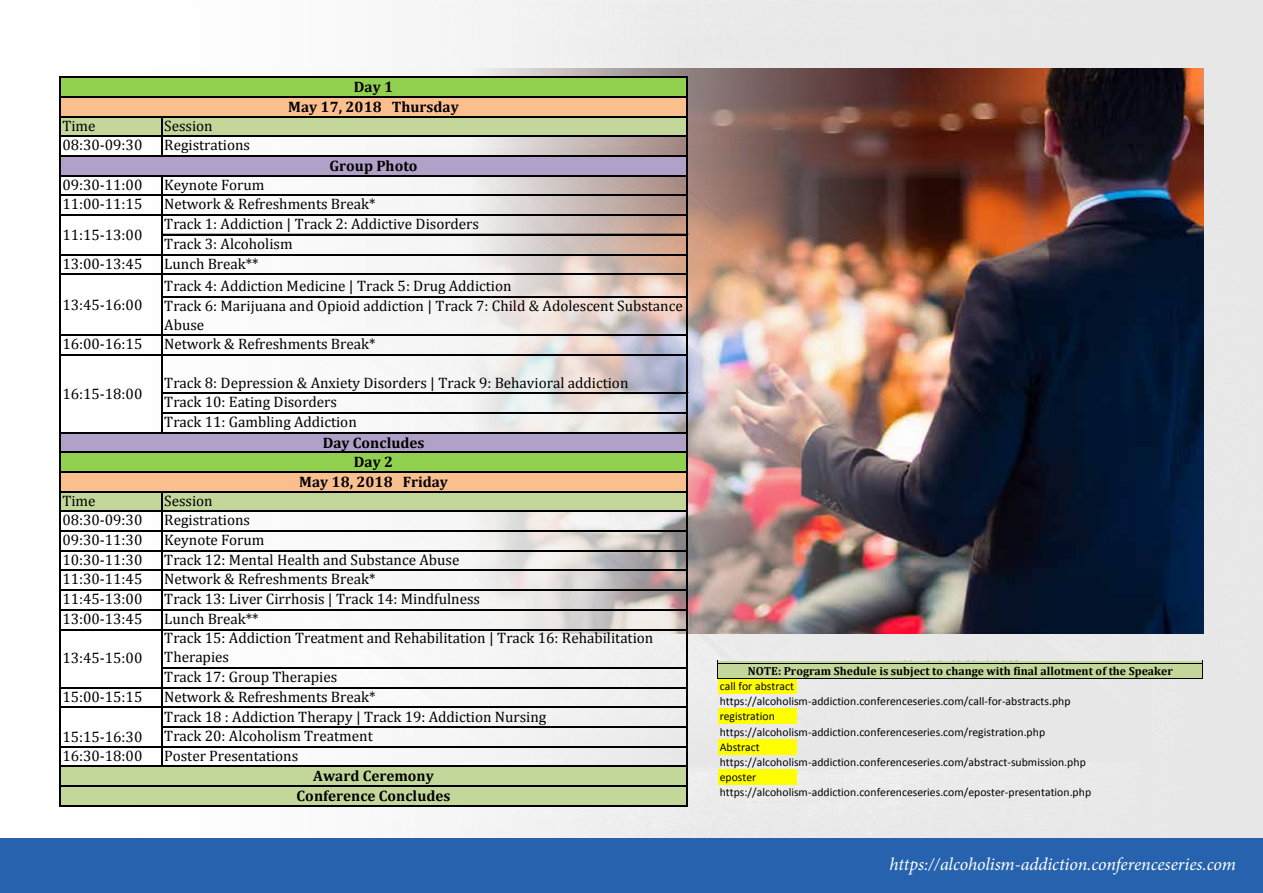
<style>
.page{position:relative;width:1263px;height:893px;background:#fff}
.page>*{position:absolute;margin:0;border:0;box-sizing:border-box;transform-origin:0 0}
.t1{font:italic 18px "Minion Pro";letter-spacing:-.005em;color:#fff}
.t2{font:15.15px/19.6px "Cambria";color:#000}
.t3{font:700 15.15px/19.6px "Cambria";color:#000;text-align:center}
.t4{font:11.7px/15.3px "Calibri";color:#000}
.t5{font:700 11.7px "Cambria";color:#000}
</style>
<div class="page">
<img style="left:0;top:0;width:1263px;height:839px">
<img style="left:156px;top:68px;width:1047px;height:566px">
<div style="left:60px;top:78px;width:627px;height:19px;background:#92d050"></div>
<div style="left:60px;top:97px;width:627px;height:20px;background:#fabf8f"></div>
<div style="left:60px;top:117px;width:627px;height:19px;background:#c4d79b"></div>
<div style="left:60px;top:156px;width:627px;height:20px;background:#b1a0c7"></div>
<div style="left:60px;top:215px;width:102px;height:40px;background:#fff"></div>
<div style="left:60px;top:432px;width:627px;height:20px;background:#b1a0c7"></div>
<div style="left:60px;top:452px;width:627px;height:20px;background:#92d050"></div>
<div style="left:60px;top:472px;width:627px;height:20px;background:#fabf8f"></div>
<div style="left:60px;top:492px;width:627px;height:19px;background:#c4d79b"></div>
<div style="left:60px;top:766px;width:627px;height:41px;background:#c4d79b"></div>
<hr style="left:161px;top:117px;width:1px;height:40px;background:#000">
<hr style="left:161px;top:176px;width:1px;height:257px;background:#000">
<hr style="left:59px;top:77px;width:1px;height:730px;background:#000">
<hr style="left:687px;top:78px;width:1px;height:729px;background:#000">
<hr style="left:161px;top:492px;width:1px;height:275px;background:#000">
<hr style="left:60px;top:77px;width:628px;height:1px;background:#000">
<hr style="left:60px;top:96px;width:628px;height:2px;background:#000">
<hr style="left:60px;top:116px;width:628px;height:1px;background:#000">
<hr style="left:60px;top:136px;width:628px;height:1px;background:#000">
<hr style="left:60px;top:155px;width:628px;height:2px;background:#000">
<hr style="left:60px;top:175px;width:628px;height:1px;background:#000">
<hr style="left:60px;top:195px;width:628px;height:1px;background:#000">
<hr style="left:60px;top:214px;width:628px;height:2px;background:#000">
<hr style="left:162px;top:234px;width:526px;height:1px;background:#000">
<hr style="left:60px;top:254px;width:628px;height:1px;background:#000">
<hr style="left:60px;top:274px;width:628px;height:1px;background:#000">
<hr style="left:162px;top:296px;width:526px;height:1px;background:#000">
<hr style="left:60px;top:335px;width:628px;height:1px;background:#000">
<hr style="left:60px;top:354px;width:628px;height:1px;background:#000">
<hr style="left:162px;top:392px;width:526px;height:1px;background:#000">
<hr style="left:162px;top:393px;width:526px;height:1px;background:#000">
<hr style="left:162px;top:412px;width:526px;height:1px;background:#000">
<hr style="left:60px;top:432px;width:628px;height:1px;background:#000">
<hr style="left:60px;top:452px;width:628px;height:1px;background:#000">
<hr style="left:60px;top:471px;width:628px;height:2px;background:#000">
<hr style="left:60px;top:491px;width:628px;height:1px;background:#000">
<hr style="left:60px;top:511px;width:628px;height:1px;background:#000">
<hr style="left:60px;top:530px;width:628px;height:2px;background:#000">
<hr style="left:60px;top:550px;width:628px;height:1px;background:#000">
<hr style="left:60px;top:570px;width:628px;height:1px;background:#000">
<hr style="left:60px;top:589px;width:628px;height:2px;background:#000">
<hr style="left:60px;top:609px;width:628px;height:1px;background:#000">
<hr style="left:60px;top:629px;width:628px;height:1px;background:#000">
<hr style="left:162px;top:667px;width:526px;height:1px;background:#000">
<hr style="left:60px;top:687px;width:628px;height:1px;background:#000">
<hr style="left:60px;top:707px;width:628px;height:1px;background:#000">
<hr style="left:162px;top:726px;width:526px;height:1px;background:#000">
<hr style="left:60px;top:746px;width:628px;height:1px;background:#000">
<hr style="left:60px;top:766px;width:628px;height:1px;background:#000">
<hr style="left:60px;top:785px;width:628px;height:2px;background:#000">
<hr style="left:60px;top:805px;width:628px;height:1px;background:#000">
<div style="left:0;top:839px;width:1263px;height:54px;background:#2762ae"></div>
<div style="left:718px;top:661px;width:485px;height:17px;background:#c4d79b"></div>
<div style="left:718px;top:678px;width:79px;height:16px;background:#ff0"></div>
<div style="left:718px;top:709px;width:79px;height:15px;background:#ff0"></div>
<div style="left:718px;top:739px;width:79px;height:15px;background:#ff0"></div>
<div style="left:718px;top:770px;width:79px;height:15px;background:#ff0"></div>
<svg style="left:717px;top:661px;width:1px;height:18px"></svg>
<svg style="left:1202px;top:661px;width:1px;height:17px"></svg>
<hr style="left:718px;top:663px;width:485px;height:1px;background:#000">
<hr style="left:718px;top:678px;width:485px;height:1px;background:#000">
<p class="t3" style="left:354px;top:77px;width:41px">Day 1</p>
<p class="t3" style="left:288px;top:96px;width:172px">May 17, 2018 Thursday</p>
<p class="t2" style="left:62px;top:116px;width:35px">Time</p>
<p class="t2" style="left:164px;top:116px;width:50px">Session</p>
<p class="t2" style="left:62px;top:135px;width:82px">08:30-09:30</p>
<p class="t2" style="left:164px;top:135px;width:87px">Registrations</p>
<p class="t2" style="left:62px;top:175px;width:82px">09:30-11:00</p>
<p class="t2" style="left:164px;top:175px;width:102px">Keynote Forum</p>
<p class="t2" style="left:62px;top:194px;width:82px">11:00-11:15</p>
<p class="t2" style="left:164px;top:194px;width:316px">Network &amp; Refreshments Break*<br>Track 1: Addiction | Track 2: Addictive Disorders<br>Track 3: Alcoholism</p>
<p class="t2" style="left:62px;top:253px;width:82px">13:00-13:45</p>
<p class="t2" style="left:164px;top:252px;width:349px;line-height:22.6px">Lunch Break**<br>Track 4: Addiction Medicine | Track 5: Drug Addiction</p>
<p class="t2" style="left:164px;top:296px;width:520px;line-height:19px">Track 6: Marijuana and Opioid addiction | Track 7: Child &amp; Adolescent Substance<br>Abuse</p>
<p class="t2" style="left:62px;top:334px;width:82px">16:00-16:15</p>
<p class="t2" style="left:164px;top:334px;width:213px">Network &amp; Refreshments Break*</p>
<p class="t2" style="left:164px;top:372px;width:466px">Track 8: Depression &amp; Anxiety Disorders | Track 9: Behavioral addiction<br>Track 10: Eating Disorders<br>Track 11: Gambling Addiction</p>
<p class="t3" style="left:329px;top:155px;width:90px">Group Photo</p>
<p class="t2" style="left:62px;top:225px;width:82px">11:15-13:00</p>
<p class="t2" style="left:62px;top:295px;width:82px">13:45-16:00</p>
<p class="t2" style="left:62px;top:384px;width:82px">16:15-18:00</p>
<p class="t3" style="left:323px;top:432px;width:103px">Day Concludes</p>
<p class="t3" style="left:354px;top:452px;width:41px">Day 2</p>
<p class="t3" style="left:299px;top:471px;width:150px">May 18, 2018 Friday</p>
<p class="t2" style="left:62px;top:491px;width:35px">Time</p>
<p class="t2" style="left:164px;top:491px;width:50px">Session</p>
<p class="t2" style="left:62px;top:510px;width:82px">08:30-09:30</p>
<p class="t2" style="left:164px;top:510px;width:87px">Registrations</p>
<p class="t2" style="left:62px;top:530px;width:82px">09:30-11:30</p>
<p class="t2" style="left:164px;top:530px;width:102px">Keynote Forum</p>
<p class="t2" style="left:62px;top:550px;width:82px">10:30-11:30</p>
<p class="t2" style="left:164px;top:550px;width:297px">Track 12: Mental Health and Substance Abuse</p>
<p class="t2" style="left:62px;top:569px;width:82px">11:30-11:45</p>
<p class="t2" style="left:164px;top:569px;width:213px">Network &amp; Refreshments Break*</p>
<p class="t2" style="left:62px;top:589px;width:82px">11:45-13:00</p>
<p class="t2" style="left:164px;top:589px;width:317px">Track 13: Liver Cirrhosis | Track 14: Mindfulness</p>
<p class="t2" style="left:62px;top:609px;width:82px">13:00-13:45</p>
<p class="t2" style="left:164px;top:609px;width:490px">Lunch Break**<br>Track 15: Addiction Treatment and Rehabilitation | Track 16: Rehabilitation<br>Therapies<br>Track 17: Group Therapies</p>
<p class="t2" style="left:62px;top:686px;width:82px">15:00-15:15</p>
<p class="t2" style="left:164px;top:686px;width:384px;line-height:20.5px">Network &amp; Refreshments Break*<br>Track 18 : Addiction Therapy | Track 19: Addiction Nursing</p>
<p class="t2" style="left:164px;top:726px;width:210px">Track 20: Alcoholism Treatment</p>
<p class="t2" style="left:62px;top:746px;width:82px">16:30-18:00</p>
<p class="t2" style="left:164px;top:746px;width:136px">Poster Presentations</p>
<p class="t2" style="left:62px;top:648px;width:82px">13:45-15:00</p>
<p class="t2" style="left:62px;top:727px;width:82px">15:15-16:30</p>
<p class="t3" style="left:297px;top:766px;width:155px">Award Ceremony<br>Conference Concludes</p>
<p class="t5" style="left:748px;top:662px;width:426px">NOTE: Program Shedule is subject to change with final allotment of the Speaker</p>
<p class="t4" style="left:720px;top:678px;width:373px">call for abstract https://alcoholism-addiction.conferenceseries.com/call-for-abstracts.php registration https://alcoholism-addiction.conferenceseries.com/registration.php<br>Abstract https://alcoholism-addiction.conferenceseries.com/abstract-submission.php eposter https://alcoholism-addiction.conferenceseries.com/eposter-presentation.php</p>
<p class="t1" style="left:890px;top:852px;width:348px">https://alcoholism-addiction.conferenceseries.com</p>
</div>
